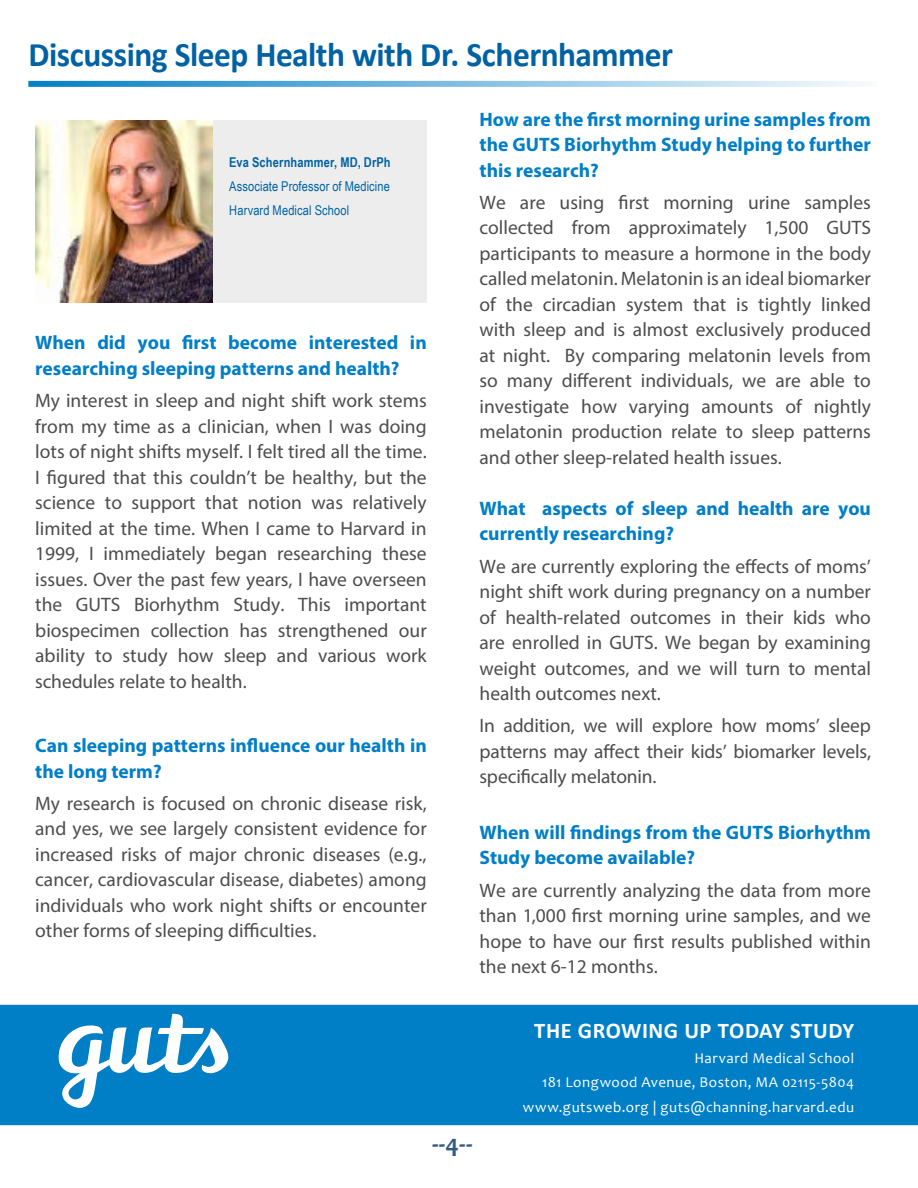
<style>
.page{position:relative;width:918px;height:1188px;background:#fff}
.page>*{position:absolute;margin:0;border:0;box-sizing:border-box;transform-origin:0 0}
.t1{font:700 34.5px "Calibri";letter-spacing:-.015em;color:#0062a3}
.t2{font:700 25.5px "Candara";color:#335a83}
.t3{font:700 22.5px "Calibri";letter-spacing:.02em;color:#fff}
.t4{font:19.5px/25.5px "Myriad Pro";color:#4d4d4f;text-align:justify}
.t5{font:700 19.5px/25.5px "Myriad Pro";color:#007ec6}
.t6{font:15px/24.8px "Candara";letter-spacing:.035em;color:#fff;text-align:right}
.t7{font:13.5px/24px "Arial Narrow";letter-spacing:.01em;color:#0062a3}
.t8{font:700 13.5px "Arial Narrow";letter-spacing:.015em;color:#0062a3}
</style>
<div class="page">
<div style="left:35px;top:120px;width:392px;height:182px;background:#ededed"></div>
<div style="left:0;top:1005px;width:918px;height:120px;background:#007ec6"></div>
<svg style="left:58px;top:1014px;width:171px;height:95px"></svg>
<svg style="left:28px;top:81px;width:833px;height:6px"></svg>
<img style="left:35px;top:120px;width:177px;height:182px">
<h1 class="t1" style="left:28px;top:33px;width:646px">Discussing Sleep Health with Dr. Schernhammer</h1>
<p class="t8" style="left:229px;top:152px;width:163px">Eva Schernhammer, MD, DrPh</p>
<p class="t7" style="left:229px;top:174px;width:162px">Associate Professor of Medicine<br>Harvard Medical School</p>
<p class="t5" style="left:35px;top:329px;width:393px">When did you first become interested in researching sleeping patterns and health?</p>
<p class="t4" style="left:35px;top:387px;width:393px">My interest in sleep and night shift work stems from my time as a clinician, when I was doing lots of night shifts myself. I felt tired all the time.<br>I figured that this couldn’t be healthy, but the science to support that notion was relatively limited at the time. When I came to Harvard in 1999, I immediately began researching these issues. Over the past few years, I have overseen the GUTS Biorhythm Study. This important biospecimen collection has strengthened our ability to study how sleep and various work schedules relate to health.</p>
<p class="t5" style="left:35px;top:732px;width:393px">Can sleeping patterns influence our health in the long term?</p>
<p class="t4" style="left:35px;top:790px;width:393px">My research is focused on chronic disease risk, and yes, we see largely consistent evidence for increased risks of major chronic diseases (e.g., cancer, cardiovascular disease, diabetes) among individuals who work night shifts or encounter other forms of sleeping difficulties.</p>
<p class="t5" style="left:480px;top:106px;width:393px;text-align:justify">How are the first morning urine samples from the GUTS Biorhythm Study helping to further this research?</p>
<p class="t4" style="left:480px;top:189px;width:393px">We are using first morning urine samples collected from approximately 1,500 GUTS participants to measure a hormone in the body called melatonin. Melatonin is an ideal biomarker of the circadian system that is tightly linked with sleep and is almost exclusively produced at night. By comparing melatonin levels from so many different individuals, we are able to investigate how varying amounts of nightly melatonin production relate to sleep patterns and other sleep-related health issues.</p>
<p class="t5" style="left:480px;top:495px;width:393px">What aspects of sleep and health are you currently researching?</p>
<p class="t4" style="left:480px;top:553px;width:393px">We are currently exploring the effects of moms’ night shift work during pregnancy on a number of health-related outcomes in their kids who are enrolled in GUTS. We began by examining weight outcomes, and we will turn to mental health outcomes next.</p>
<p class="t4" style="left:480px;top:713px;width:393px">In addition, we will explore how moms’ sleep patterns may affect their kids’ biomarker levels, specifically melatonin.</p>
<p class="t5" style="left:480px;top:819px;width:393px">When will findings from the GUTS Biorhythm<br>Study become available?</p>
<p class="t4" style="left:480px;top:877px;width:393px">We are currently analyzing the data from more than 1,000 first morning urine samples, and we hope to have our first results published within the next 6-12 months.</p>
<p class="t3" style="left:534px;top:1016px;width:321px">THE GROWING UP TODAY STUDY</p>
<p class="t6" style="left:523px;top:1045px;width:333px">Harvard Medical School<br>181 Longwood Avenue, Boston, MA 02115-5804 www.gutsweb.org | guts@channing.harvard.edu</p>
<h2 class="t2" style="left:432px;top:1128px;width:42px">--4--</h2>
</div>
